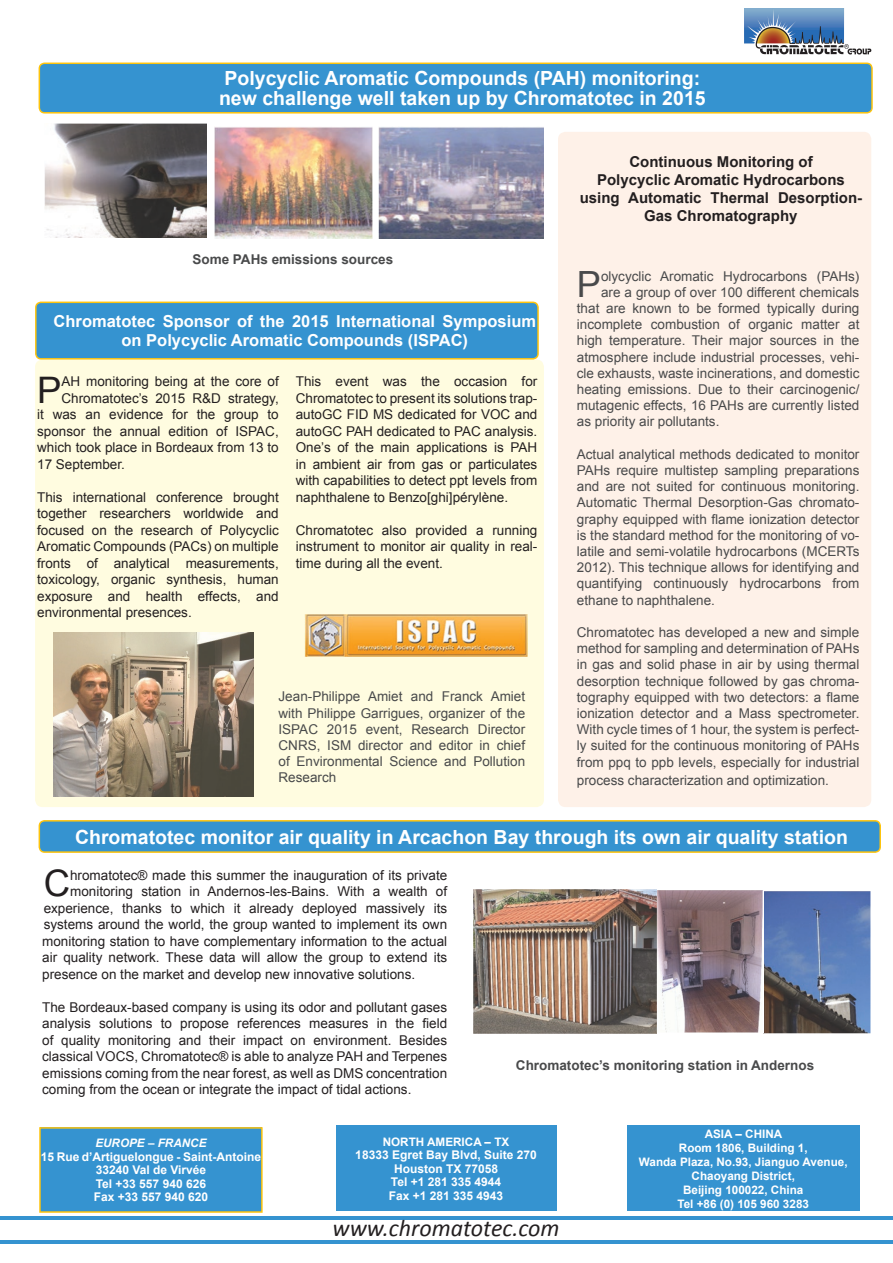
<style>
.page{position:relative;width:893px;height:1263px;background:#fff}
.page>*{position:absolute;margin:0;border:0;box-sizing:border-box;transform-origin:0 0}
.t1{font:36.6px "Arial";color:#231f20}
.t2{font:36.15px "Arial";color:#494a4b}
.t3{font:italic 24px "Calibri";color:#231f20}
.t4{font:700 19.5px/19.5px "Arial";color:#fff}
.t5{font:700 16.5px/19.5px "Arial";color:#fff;text-align:center}
.t6{font:700 15px/18px "Arial";color:#231f20;text-align:center}
.t7{font:13.5px/16.5px "Arial";color:#231f20;text-align:justify}
.t8{font:13.5px/16.2px "Arial";color:#494a4b;text-align:justify}
.t9{font:700 13.5px "Arial";color:#494a4b}
.t10{font:700 12px/13.5px "Arial";color:#fff;text-align:center}
.t11{font:700 11.7px/14.1px "Arial";color:#fff;text-align:center}
.t12{font:italic 700 11.7px "Arial";color:#fff}
</style>
<div class="page">
<hr style="left:0;top:1240px;width:893px;height:3px;background:#3593d0">
<hr style="left:1px;top:1216px;width:892px;height:4px;background:#3593d0">
<div style="left:35px;top:360px;width:509px;height:447px;background:#fffce0"></div>
<div style="left:558px;top:132px;width:313px;height:675px;background:#fef1e8;border-radius:7px"></div>
<div style="left:336px;top:1126px;width:220px;height:85px;background:#3593d0"></div>
<div style="left:39px;top:1127px;width:224px;height:86px;background:#3593d0"></div>
<div style="left:627px;top:1126px;width:232px;height:85px;background:#3593d0"></div>
<svg style="left:39px;top:820px;width:842px;height:33px;background:#4998bd"></svg>
<img style="left:744px;top:8px;width:128px;height:47px">
<div style="left:39px;top:63px;width:834px;height:51px;background:#3593d0"></div>
<img style="left:44px;top:123px;width:162px;height:115px">
<img style="left:214px;top:127px;width:158px;height:111px">
<img style="left:378px;top:127px;width:166px;height:112px">
<svg style="left:35px;top:302px;width:504px;height:58px;background:#4296c5"></svg>
<img style="left:54px;top:632px;width:199px;height:164px">
<img style="left:473px;top:889px;width:290px;height:144px">
<img style="left:764px;top:891px;width:106px;height:142px">
<img style="left:305px;top:614px;width:222px;height:43px">
<h3 class="t4" style="left:219px;top:69px;width:488px">Polycyclic Aromatic Compounds (PAH) monitoring: new challenge well taken up by Chromatotec in 2015</h3>
<p class="t9" style="left:192px;top:250px;width:202px">Some PAHs emissions sources</p>
<p class="t5" style="left:54px;top:312px;width:484px">Chromatotec Sponsor of the 2015 International Symposium on Polycyclic Aromatic Compounds (ISPAC)</p>
<h1 class="t1" style="left:37px;top:366px;width:26px">P</h1>
<p class="t7" style="left:62px;top:373px;width:219px">AH monitoring being at the core of</p>
<p class="t7" style="left:62px;top:390px;width:219px">Chromatotec’s 2015 R&amp;D strategy,</p>
<p class="t7" style="left:37px;top:406px;width:243px">it was an evidence for the group to</p>
<p class="t7" style="left:37px;top:423px;width:243px">sponsor the annual edition of ISPAC,</p>
<p class="t7" style="left:37px;top:439px;width:243px">which took place in Bordeaux from 13 to</p>
<p class="t7" style="left:37px;top:456px;width:89px">17 September.</p>
<p class="t7" style="left:37px;top:489px;width:243px">This international conference brought together researchers worldwide and focused on the research of Polycyclic Aromatic Compounds (PACs) on multiple fronts of analytical measurements, toxicology, organic synthesis, human exposure and health effects, and environmental presences.</p>
<p class="t7" style="left:296px;top:373px;width:243px">This event was the occasion for Chromatotec to present its solutions trap&shy;autoGC FID MS dedicated for VOC and autoGC PAH dedicated to PAC analysis.<br>One’s of the main applications is PAH in ambient air from gas or particulates with capabilities to detect ppt levels from naphthalene to Benzo[ghi]pérylène.</p>
<p class="t7" style="left:296px;top:522px;width:243px">Chromatotec also provided a running instrument to monitor air quality in real&shy;time during all the event.</p>
<p class="t8" style="left:279px;top:689px;width:248px">Jean-Philippe Amiet and Franck Amiet with Philippe Garrigues, organizer of the ISPAC 2015 event, Research Director CNRS, ISM director and editor in chief of Environmental Science and Pollution Research</p>
<p class="t6" style="left:580px;top:153px;width:284px">Continuous Monitoring of<br>Polycyclic Aromatic Hydrocarbons using Automatic Thermal Desorption-<br>Gas Chromatography</p>
<h2 class="t2" style="left:577px;top:260px;width:26px">P</h2>
<p class="t8" style="left:601px;top:268px;width:260px">olycyclic Aromatic Hydrocarbons (PAHs)</p>
<p class="t8" style="left:601px;top:284px;width:260px">are a group of over 100 different chemicals</p>
<p class="t8" style="left:577px;top:300px;width:284px">that are known to be formed typically during</p>
<p class="t8" style="left:577px;top:316px;width:284px">incomplete combustion of organic matter at</p>
<p class="t8" style="left:577px;top:333px;width:284px">high temperature. Their major sources in the</p>
<p class="t8" style="left:577px;top:349px;width:284px">atmosphere include industrial processes, vehi-</p>
<p class="t8" style="left:577px;top:365px;width:284px">cle exhausts, waste incinerations, and domestic</p>
<p class="t8" style="left:577px;top:381px;width:284px">heating emissions. Due to their carcinogenic/</p>
<p class="t8" style="left:577px;top:397px;width:284px">mutagenic effects, 16 PAHs are currently listed</p>
<p class="t8" style="left:577px;top:414px;width:144px">as priority air pollutants.</p>
<p class="t8" style="left:577px;top:446px;width:284px">Actual analytical methods dedicated to monitor PAHs require multistep sampling preparations and are not suited for continuous monitoring.<br>Automatic Thermal Desorption-Gas chromato&shy;graphy equipped with flame ionization detector is the standard method for the monitoring of vo&shy;latile and semi-volatile hydrocarbons (MCERTs 2012). This technique allows for identifying and quantifying continuously hydrocarbons from ethane to naphthalene.</p>
<p class="t8" style="left:577px;top:624px;width:284px">Chromatotec has developed a new and simple method for sampling and determination of PAHs in gas and solid phase in air by using thermal desorption technique followed by gas chroma&shy;tography equipped with two detectors: a flame ionization detector and a Mass spectrometer.<br>With cycle times of 1 hour, the system is perfect&shy;ly suited for the continuous monitoring of PAHs from ppq to ppb levels, especially for industrial</p>
<p class="t8" style="left:577px;top:772px;width:254px">process characterization and optimization.</p>
<h3 class="t4" style="left:75px;top:827px;width:774px">Chromatotec monitor air quality in Arcachon Bay through its own air quality station</h3>
<h1 class="t1" style="left:44px;top:859px;width:28px">C</h1>
<p class="t7" style="left:70px;top:867px;width:379px">hromatotec® made this summer the inauguration of its private</p>
<p class="t7" style="left:70px;top:883px;width:379px">monitoring station in Andernos-les-Bains. With a wealth of</p>
<p class="t7" style="left:44px;top:900px;width:405px">experience, thanks to which it already deployed massively its</p>
<p class="t7" style="left:44px;top:916px;width:405px">systems around the world, the group wanted to implement its own</p>
<p class="t7" style="left:42px;top:933px;width:406px">monitoring station to have complementary information to the actual</p>
<p class="t7" style="left:42px;top:949px;width:406px">air quality network. These data will allow the group to extend its</p>
<p class="t7" style="left:42px;top:966px;width:374px">presence on the market and develop new innovative solutions.</p>
<p class="t7" style="left:42px;top:999px;width:406px">The Bordeaux-based company is using its odor and pollutant gases analysis solutions to propose references measures in the field of quality monitoring and their impact on environment. Besides classical VOCS, Chromatotec® is able to analyze PAH and Terpenes emissions coming from the near forest, as well as DMS concentration coming from the ocean or integrate the impact of tidal actions.</p>
<p class="t9" style="left:516px;top:1056px;width:300px">Chromatotec’s monitoring station in Andernos</p>
<p class="t12" style="left:95px;top:1135px;width:113px">EUROPE – FRANCE</p>
<p class="t10" style="left:41px;top:1150px;width:222px">15 Rue d’Artiguelongue - Saint-Antoine<br>33240 Val de Virvée<br>Tel +33 557 940 626<br>Fax +33 557 940 620</p>
<p class="t11" style="left:383px;top:1135px;width:128px">NORTH AMERICA – TX</p>
<p class="t10" style="left:355px;top:1148px;width:183px">18333 Egret Bay Blvd, Suite 270<br>Houston TX 77058<br>Tel +1 281 335 4944<br>Fax +1 281 335 4943</p>
<h3 class="t3" style="left:332px;top:1212px;width:229px">www.chromatotec.com</h3>
<p class="t11" style="left:639px;top:1127px;width:210px">ASIA – CHINA<br>Room 1806, Building 1,<br>Wanda Plaza, No.93, Jianguo Avenue,<br>Chaoyang District,<br>Beijing 100022, China<br>Tel +86 (0) 105 960 3283</p>
</div>
